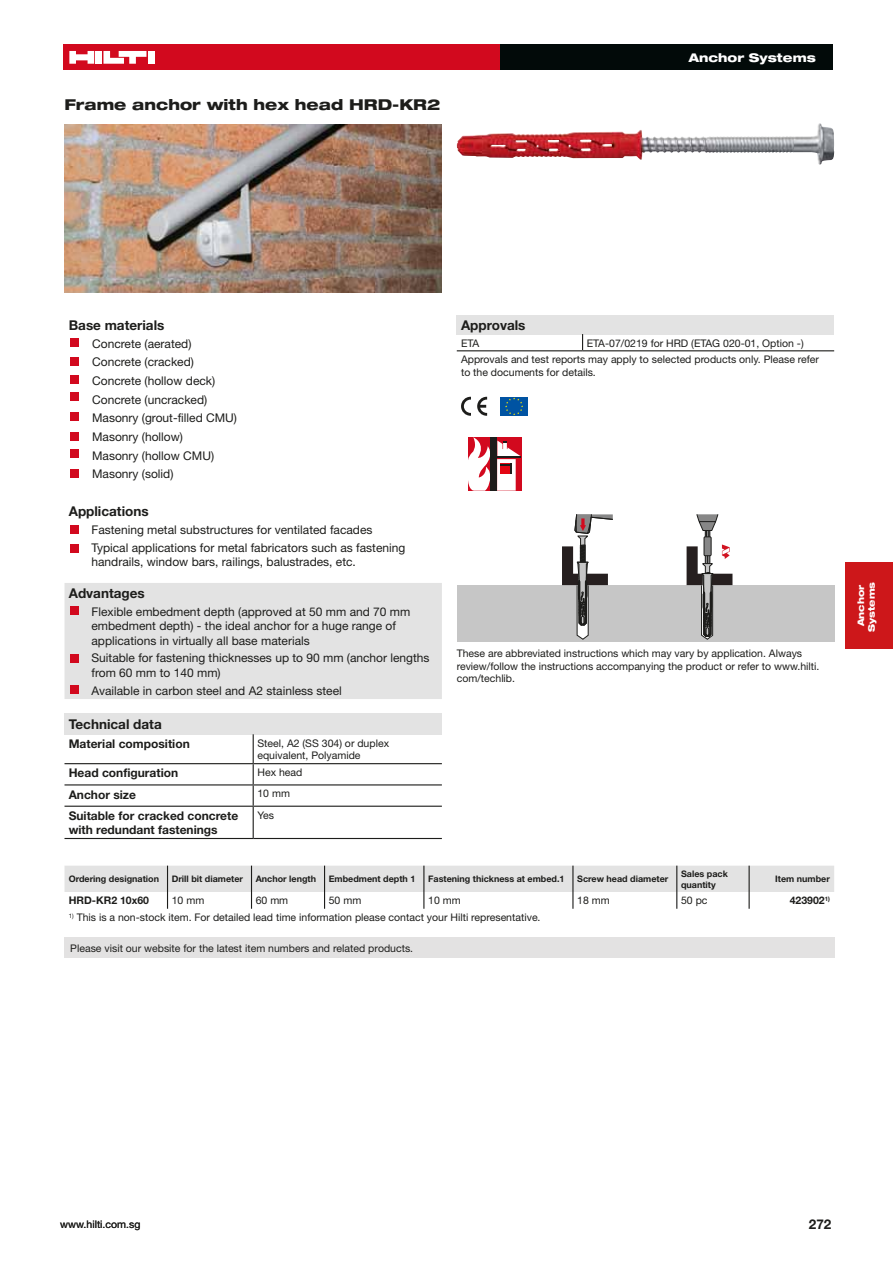
<style>
.page{position:relative;width:893px;height:1263px;background:#fff}
.page>*{position:absolute;margin:0;border:0;box-sizing:border-box;transform-origin:0 0}
.t1{font:800 expanded 15px "Helvetica Neue";color:#1d1d1b}
.t2{font:700 13.5px "Helvetica Neue";color:#1d1d1b}
.t3{font:12px/18.6px "Helvetica Neue";color:#1d1d1b}
.t4{font:700 12px/14.4px "Helvetica Neue";color:#1d1d1b}
.t5{font:800 expanded 12px "Helvetica Neue";color:#fff}
.t6{font:10.5px/12.6px "Helvetica Neue";color:#1d1d1b}
.t7{font:10.5px "Helvetica Neue";color:#1e1e1c}
.t8{font:700 10.5px "Helvetica Neue";color:#1d1d1b}
.t9{font:700 9px/10.8px "Helvetica Neue";color:#1d1d1b}
.t10{font:800 expanded 9px/10.8px "Helvetica Neue";color:#fff;text-align:center}
</style>
<div class="page">
<div style="left:70px;top:338px;width:9px;height:9px;background:#d2091e"></div>
<div style="left:70px;top:357px;width:9px;height:9px;background:#d2091e"></div>
<div style="left:70px;top:375px;width:9px;height:9px;background:#d2091e"></div>
<div style="left:70px;top:392px;width:9px;height:9px;background:#d2091e"></div>
<div style="left:70px;top:412px;width:9px;height:9px;background:#d2091e"></div>
<div style="left:70px;top:432px;width:9px;height:9px;background:#d2091e"></div>
<div style="left:70px;top:449px;width:9px;height:9px;background:#d2091e"></div>
<div style="left:70px;top:469px;width:9px;height:9px;background:#d2091e"></div>
<div style="left:70px;top:525px;width:9px;height:9px;background:#d2091e"></div>
<div style="left:70px;top:544px;width:9px;height:9px;background:#d2091e"></div>
<div style="left:458px;top:585px;width:377px;height:57px;background:#c6c6c6"></div>
<div style="left:711px;top:574px;width:21px;height:11px;background:#261f1f"></div>
<svg style="left:687px;top:514px;width:43px;height:126px"></svg>
<svg style="left:562px;top:514px;width:51px;height:126px"></svg>
<img style="left:457px;top:124px;width:362px;height:25px">
<img style="left:64px;top:125px;width:378px;height:168px">
<div style="left:64px;top:583px;width:378px;height:116px;background:#e3e3e3"></div>
<div style="left:64px;top:713px;width:378px;height:21px;background:#e3e3e3"></div>
<hr style="left:64px;top:763px;width:189px;height:1px;background:#1d1d1b">
<hr style="left:253px;top:763px;width:189px;height:1px;background:#1d1d1b">
<hr style="left:64px;top:784px;width:189px;height:1px;background:#1d1d1b">
<hr style="left:253px;top:784px;width:189px;height:1px;background:#1d1d1b">
<svg style="left:253px;top:734px;width:1px;height:72px"></svg>
<hr style="left:64px;top:806px;width:189px;height:1px;background:#1d1d1b">
<hr style="left:253px;top:806px;width:189px;height:1px;background:#1d1d1b">
<hr style="left:253px;top:807px;width:1px;height:31px;background:#1d1d1b">
<hr style="left:64px;top:838px;width:189px;height:1px;background:#1d1d1b">
<hr style="left:253px;top:838px;width:189px;height:1px;background:#1d1d1b">
<div style="left:457px;top:315px;width:377px;height:19px;background:#e3e3e3"></div>
<svg style="left:582px;top:334px;width:1px;height:16px"></svg>
<hr style="left:457px;top:350px;width:126px;height:1px;background:#1d1d1b">
<hr style="left:583px;top:350px;width:251px;height:1px;background:#1d1d1b">
<div style="left:500px;top:397px;width:28px;height:19px;background:#0053a2"></div>
<svg style="left:505px;top:397px;width:18px;height:18px"></svg>
<svg style="left:477px;top:397px;width:10px;height:19px"></svg>
<svg style="left:461px;top:397px;width:10px;height:19px"></svg>
<svg style="left:468px;top:437px;width:53px;height:54px"></svg>
<svg style="left:64px;top:866px;width:770px;height:43px"></svg>
<div style="left:70px;top:606px;width:9px;height:9px;background:#d2091e"></div>
<div style="left:70px;top:654px;width:9px;height:9px;background:#d2091e"></div>
<div style="left:70px;top:685px;width:9px;height:9px;background:#d2091e"></div>
<div style="left:63px;top:45px;width:770px;height:25px;background:#d2091e"></div>
<div style="left:500px;top:45px;width:333px;height:25px;background:#020a09"></div>
<div style="left:96px;top:51px;width:6px;height:13px;background:#fff"></div>
<div style="left:148px;top:51px;width:6px;height:13px;background:#fff"></div>
<svg style="left:69px;top:51px;width:25px;height:13px"></svg>
<svg style="left:103px;top:51px;width:43px;height:13px"></svg>
<div style="left:845px;top:562px;width:48px;height:87px;background:#cd171a"></div>
<div style="left:64px;top:938px;width:770px;height:20px;background:#e3e2e2"></div>
<p class="t1" style="left:64px;top:95px;width:377px">Frame anchor with hex head HRD-KR2</p>
<p class="t5" style="left:689px;top:50px;width:128px">Anchor Systems</p>
<p class="t2" style="left:69px;top:317px;width:97px">Base materials</p>
<p class="t3" style="left:92px;top:334px;width:146px">Concrete (aerated)<br>Concrete (cracked)<br>Concrete (hollow deck)<br>Concrete (uncracked)<br>Masonry (grout-filled CMU)<br>Masonry (hollow)<br>Masonry (hollow CMU)<br>Masonry (solid)</p>
<p class="t2" style="left:69px;top:503px;width:81px">Applications</p>
<p class="t3" style="left:92px;top:521px;width:315px;line-height:18px">Fastening metal substructures for ventilated facades<br>Typical applications for metal fabricators such as fastening</p>
<p class="t3" style="left:92px;top:553px;width:266px">handrails, window bars, railings, balustrades, etc.</p>
<p class="t2" style="left:69px;top:585px;width:78px">Advantages</p>
<p class="t3" style="left:92px;top:604px;width:320px;line-height:14.4px">Flexible embedment depth (approved at 50 mm and 70 mm embedment depth) - the ideal anchor for a huge range of applications in virtually all base materials</p>
<p class="t3" style="left:92px;top:651px;width:340px;line-height:14.4px">Suitable for fastening thicknesses up to 90 mm (anchor lengths from 60 mm to 140 mm)</p>
<p class="t3" style="left:92px;top:681px;width:252px">Available in carbon steel and A2 stainless steel</p>
<p class="t2" style="left:69px;top:716px;width:94px">Technical data</p>
<p class="t4" style="left:69px;top:736px;width:123px">Material composition</p>
<p class="t6" style="left:257px;top:737px;width:133px">Steel, A2 (SS 304) or duplex equivalent, Polyamide</p>
<p class="t4" style="left:69px;top:765px;width:111px">Head configuration</p>
<p class="t6" style="left:257px;top:766px;width:46px">Hex head</p>
<p class="t4" style="left:69px;top:787px;width:69px">Anchor size</p>
<p class="t6" style="left:257px;top:787px;width:34px">10 mm</p>
<p class="t4" style="left:69px;top:808px;width:171px">Suitable for cracked concrete with redundant fastenings</p>
<p class="t6" style="left:257px;top:808px;width:18px">Yes</p>
<p class="t2" style="left:461px;top:317px;width:66px">Approvals</p>
<p class="t6" style="left:461px;top:336px;width:20px">ETA</p>
<p class="t6" style="left:461px;top:334px;width:360px;line-height:16.8px;text-indent:126px">ETA-07/0219 for HRD (ETAG 020-01, Option -)<br>Approvals and test reports may apply to selected products only. Please refer</p>
<p class="t6" style="left:461px;top:366px;width:136px">to the documents for details.</p>
<p class="t6" style="left:457px;top:647px;width:364px">These are abbreviated instructions which may vary by application. Always review/follow the instructions accompanying the product or refer to www.hilti. com/techlib.</p>
<p class="t9" style="left:69px;top:873px;width:92px">Ordering designation</p>
<p class="t9" style="left:172px;top:873px;width:73px">Drill bit diameter</p>
<p class="t9" style="left:256px;top:873px;width:62px">Anchor length</p>
<p class="t9" style="left:329px;top:873px;width:88px">Embedment depth 1</p>
<p class="t9" style="left:428px;top:873px;width:138px">Fastening thickness at embed.1</p>
<p class="t9" style="left:577px;top:873px;width:93px">Screw head diameter</p>
<p class="t9" style="left:681px;top:868px;width:48px">Sales pack quantity</p>
<p class="t9" style="left:775px;top:873px;width:56px">Item number</p>
<p class="t8" style="left:69px;top:894px;width:82px">HRD-KR2 10x60</p>
<p class="t6" style="left:172px;top:894px;width:34px">10 mm</p>
<p class="t6" style="left:256px;top:894px;width:34px">60 mm</p>
<p class="t6" style="left:329px;top:894px;width:34px">50 mm</p>
<p class="t6" style="left:428px;top:894px;width:34px">10 mm</p>
<p class="t6" style="left:577px;top:894px;width:34px">18 mm</p>
<p class="t6" style="left:681px;top:894px;width:28px">50 pc</p>
<p class="t8" style="left:790px;top:894px;width:42px">423902<sup>1)</sup></p>
<p class="t6" style="left:69px;top:911px;width:473px"><sup>1)</sup> This is a non-stock item. For detailed lead time information please contact your Hilti representative.</p>
<p class="t7" style="left:70px;top:942px;width:344px">Please visit our website for the latest item numbers and related products.</p>
<p class="t10" style="left:855px;top:632px;width:52px;rotate:-90deg">Anchor<br>Systems</p>
<p class="t6" style="left:60px;top:1218px;width:82px">www.hilti.com.sg</p>
<p class="t2" style="left:809px;top:1216px;width:24px">272</p>
</div>
